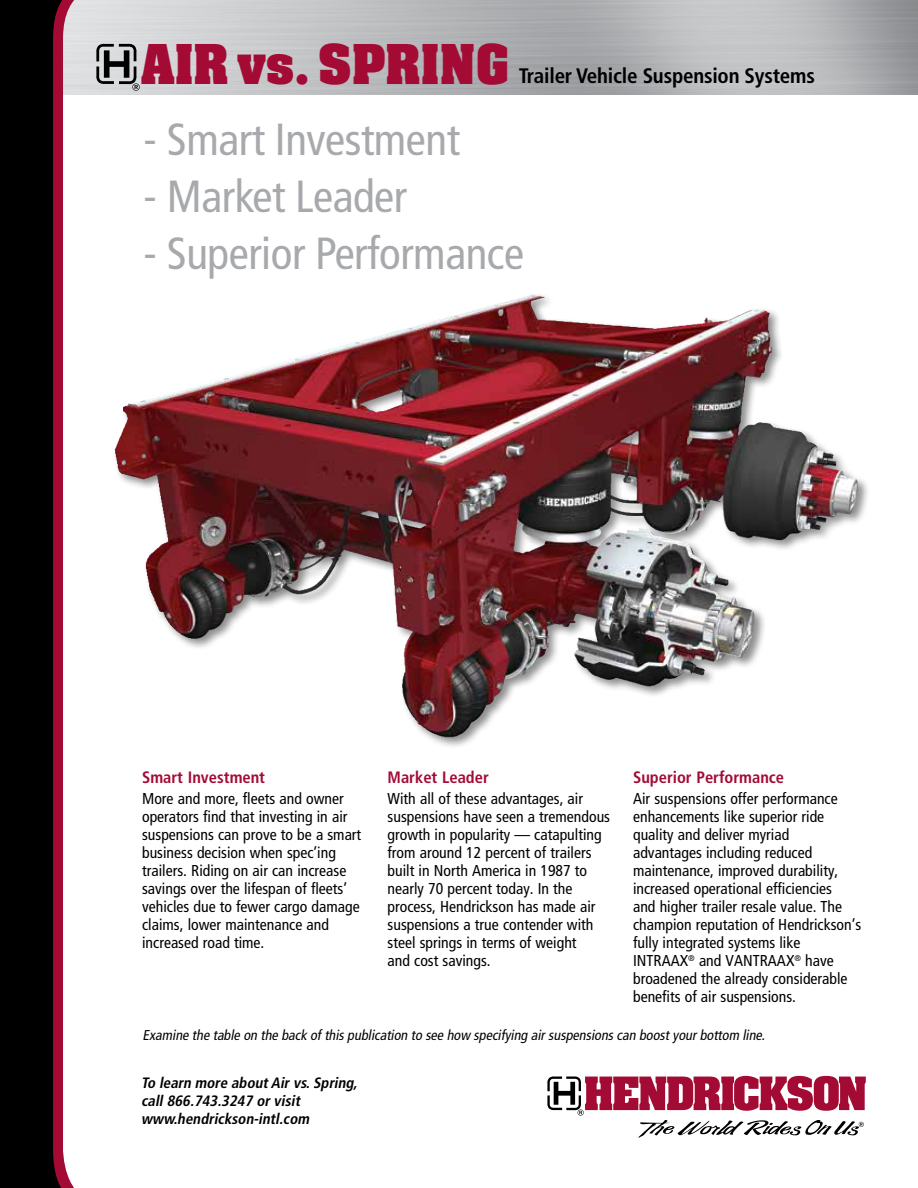
<style>
.page{position:relative;width:918px;height:1188px;background:#fff}
.page>*{position:absolute;margin:0;border:0;box-sizing:border-box;transform-origin:0 0}
.t1{font:700 46.65px "Aachen Std";color:#a30b35}
.t2{font:condensed 45px "Frutiger LT Std";letter-spacing:-.01em;color:#a7a9ac}
.t3{font:700 condensed 21px "Frutiger LT Std";letter-spacing:-.01em;color:#000}
.t4{font:700 condensed 16.5px "Frutiger LT Std";color:#a30b35}
.t5{font:condensed 15.75px/18px "Frutiger LT Std";color:#000}
.t6{font:italic 700 condensed 15px/18px "Frutiger LT Std";color:#000}
.t7{font:italic condensed 14.25px "Frutiger LT Std";color:#000}
</style>
<div class="page">
<svg style="left:547px;top:1076px;width:319px;height:62px"></svg>
<svg style="left:100px;top:44px;width:40px;height:47px;background:#8d8e8f"></svg>
<svg style="left:92px;top:0;width:8px;height:95px"></svg>
<svg style="left:0;top:0;width:92px;height:1188px;fill:#000"></svg>
<div style="left:112px;top:292px;width:758px;height:457px;background:#000;opacity:.45"></div>
<img style="left:123px;top:295px;width:407px;height:117px">
<h1 class="t1" style="left:141px;top:30px;width:369px">AIR vs. SPRING</h1>
<h3 class="t3" style="left:519px;top:63px;width:298px">Trailer Vehicle Suspension Systems</h3>
<h2 class="t2" style="left:144px;top:113px;width:318px">- Smart Investment</h2>
<h2 class="t2" style="left:144px;top:170px;width:265px">- Market Leader</h2>
<h2 class="t2" style="left:144px;top:227px;width:382px">- Superior Performance</h2>
<p class="t4" style="left:142px;top:768px;width:124px">Smart Investment</p>
<p class="t5" style="left:142px;top:790px;width:221px">More and more, fleets and owner operators find that investing in air suspensions can prove to be a smart business decision when spec’ing trailers. Riding on air can increase savings over the lifespan of fleets’ vehicles due to fewer cargo damage claims, lower maintenance and increased road time.</p>
<p class="t4" style="left:388px;top:768px;width:103px">Market Leader</p>
<p class="t5" style="left:388px;top:790px;width:224px">With all of these advantages, air suspensions have seen a tremendous growth in popularity — catapulting from around 12 percent of trailers built in North America in 1987 to nearly 70 percent today. In the process, Hendrickson has made air suspensions a true contender with steel springs in terms of weight<br>and cost savings.</p>
<p class="t4" style="left:633px;top:768px;width:153px">Superior Performance</p>
<p class="t5" style="left:633px;top:790px;width:230px">Air suspensions offer performance enhancements like superior ride quality and deliver myriad advantages including reduced maintenance, improved durability, increased operational efficiencies<br>and higher trailer resale value. The champion reputation of Hendrickson’s fully integrated systems like INTRAAX<sup>®</sup> and VANTRAAX<sup>®</sup> have broadened the already considerable benefits of air suspensions.</p>
<p class="t7" style="left:143px;top:1027px;width:627px">Examine the table on the back ofthispublication to see how specifying airsuspensionscan boostyourbottom line.</p>
<p class="t6" style="left:141px;top:1074px;width:221px">To learn more aboutAirvs.Spring, call866.743.3247 orvisit www.hendrickson-intl.com</p>
</div>
